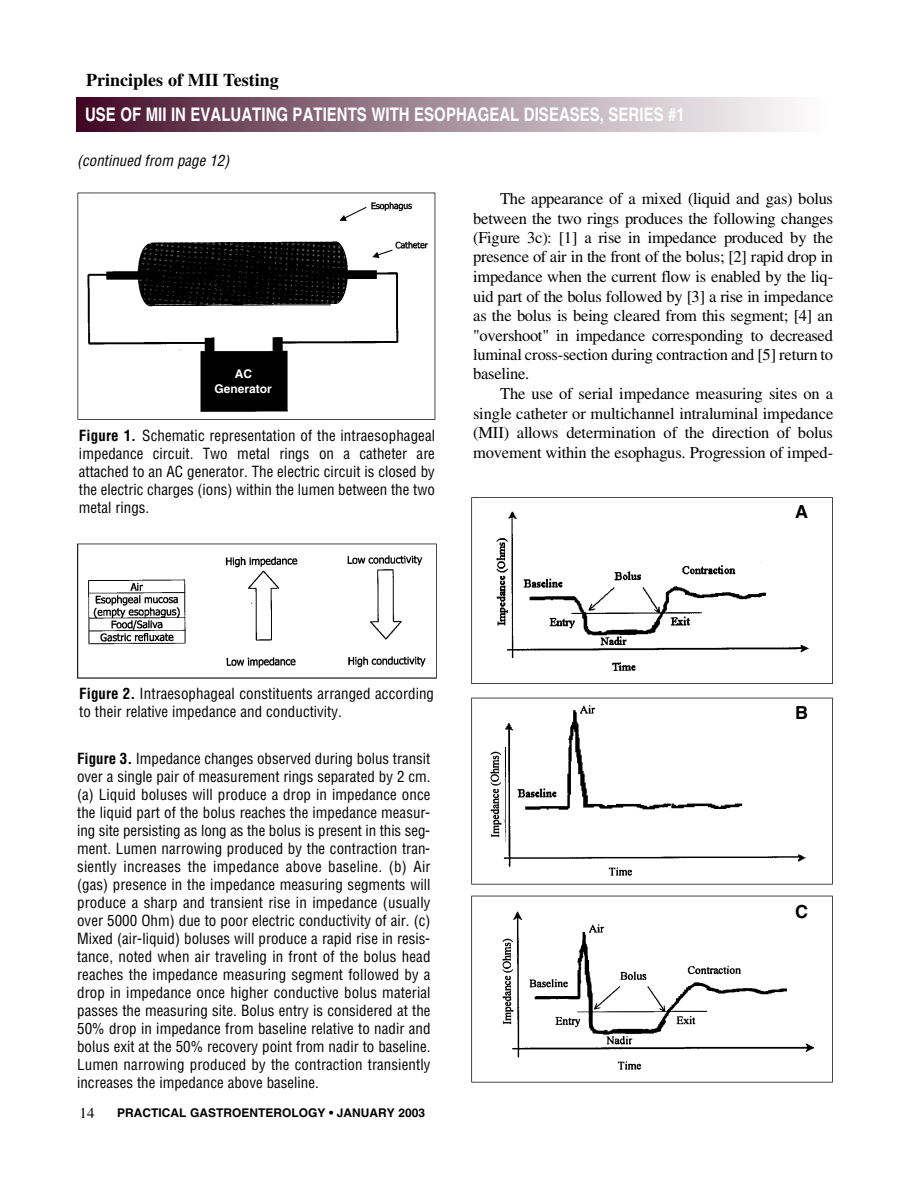
<style>
.page{position:relative;width:918px;height:1188px;background:#fff}
.page>*{position:absolute;margin:0;border:0;box-sizing:border-box;transform-origin:0 0}
.t1{font:700 18.75px "Helvetica";color:#fff;scale:.8 1}
.t2{font:700 18px "Times";color:#000}
.t3{font:700 18px "Helvetica";color:#000}
.t4{font:16.5px/19.5px "Times";letter-spacing:-.015em;color:#000;text-align:justify}
.t5{font:condensed 15px/18px "Helvetica";color:#000;text-align:justify}
.t6{font:italic condensed 15px "Helvetica";color:#000}
.t7{font:15px "Times";color:#000}
.t8{font:700 12px "Helvetica";color:#000}
.t9{font:700 12px/14.4px "Helvetica";color:#fff;text-align:center}
.s1{font-weight:700}
</style>
<div class="page">
<img style="left:76px;top:98px;width:716px;height:34px">
<svg style="left:77px;top:193px;width:358px;height:227px"></svg>
<svg style="left:77px;top:544px;width:360px;height:135px"></svg>
<svg style="left:471px;top:896px;width:362px;height:187px"></svg>
<svg style="left:471px;top:698px;width:362px;height:187px"></svg>
<svg style="left:471px;top:497px;width:362px;height:187px"></svg>
<div style="left:794px;top:503px;width:32px;height:28px;background:#fff"></div>
<div style="left:794px;top:705px;width:32px;height:28px;background:#fff"></div>
<div style="left:794px;top:904px;width:32px;height:28px;background:#fff"></div>
<img style="left:513px;top:780px;width:53px;height:22px">
<img style="left:578px;top:699px;width:22px;height:21px">
<img style="left:604px;top:862px;width:35px;height:20px">
<img style="left:482px;top:747px;width:24px;height:95px">
<p class="t2" style="left:86px;top:74px;width:194px">Principles of MII Testing</p>
<p class="t1" style="left:85px;top:107px;width:751px">USE OF MII IN EVALUATING PATIENTS WITH ESOPHAGEAL DISEASES, SERIES #1</p>
<p class="t6" style="left:77px;top:155px;width:154px">(continued from page 12)</p>
<p class="t9" style="left:215px;top:368px;width:59px">AC<br>Generator</p>
<p class="t5" style="left:79px;top:428px;width:358px"><span class="s1">Figure 1.</span> Schematic representation of the intraesophageal impedance circuit. Two metal rings on a catheter are attached to an AC generator. The electric circuit is closed by the electric charges (ions) within the lumen between the two metal rings.</p>
<p class="t4" style="left:473px;top:191px;width:362px;text-indent:27px">The appearance of a mixed (liquid and gas) bolus between the two rings produces the following changes (Figure 3c): [1] a rise in impedance produced by the presence of air in the front of the bolus; [2] rapid drop in impedance when the current flow is enabled by the liq&shy;uid part of the bolus followed by [3] a rise in impedance as the bolus is being cleared from this segment; [4] an "overshoot" in impedance corresponding to decreased luminal cross-section during contraction and [5] return to b a s e lin e .</p>
<p class="t4" style="left:473px;top:385px;width:362px;text-indent:27px">The use of serial impedance measuring sites on a single catheter or multichannel intraluminal impedance (MII) allows determination of the direction of bolus movement within the esophagus. Progression of imped-</p>
<p class="t3" style="left:795px;top:505px;width:14px">A</p>
<p class="t5" style="left:79px;top:686px;width:356px"><span class="s1">Figure 2.</span> Intraesophageal constituents arranged according to their relative impedance and conductivity.</p>
<p class="t5" style="left:77px;top:750px;width:355px"><span class="s1">Figure 3.</span> Impedance changes observed during bolus transit over a single pair of measurement rings separated by 2 cm. (a) Liquid boluses will produce a drop in impedance once the liquid part of the bolus reaches the impedance measur&shy;ing site persisting as long as the bolus is present in this seg&shy;ment. Lumen narrowing produced by the contraction tran&shy;siently increases the impedance above baseline. (b) Air (gas) presence in the impedance measuring segments will produce a sharp and transient rise in impedance (usually over 5000 Ohm) due to poor electric conductivity of air. (c)<br>Mixed (air-liquid) boluses will produce a rapid rise in resis&shy;tance, noted when air traveling in front of the bolus head reaches the impedance measuring segment followed by a drop in impedance once higher conductive bolus material passes the measuring site. Bolus entry is considered at the 50% drop in impedance from baseline relative to nadir and bolus exit at the 50% recovery point from nadir to baseline.<br>Lumen narrowing produced by the contraction transiently increases the impedance above baseline.</p>
<p class="t7" style="left:80px;top:1108px;width:16px">14</p>
<p class="t8" style="left:117px;top:1108px;width:310px">PRACTICAL GASTROENTEROLOGY • JANUARY 2003</p>
<p class="t3" style="left:795px;top:706px;width:14px">B</p>
<p class="t3" style="left:795px;top:905px;width:14px">C</p>
</div>
